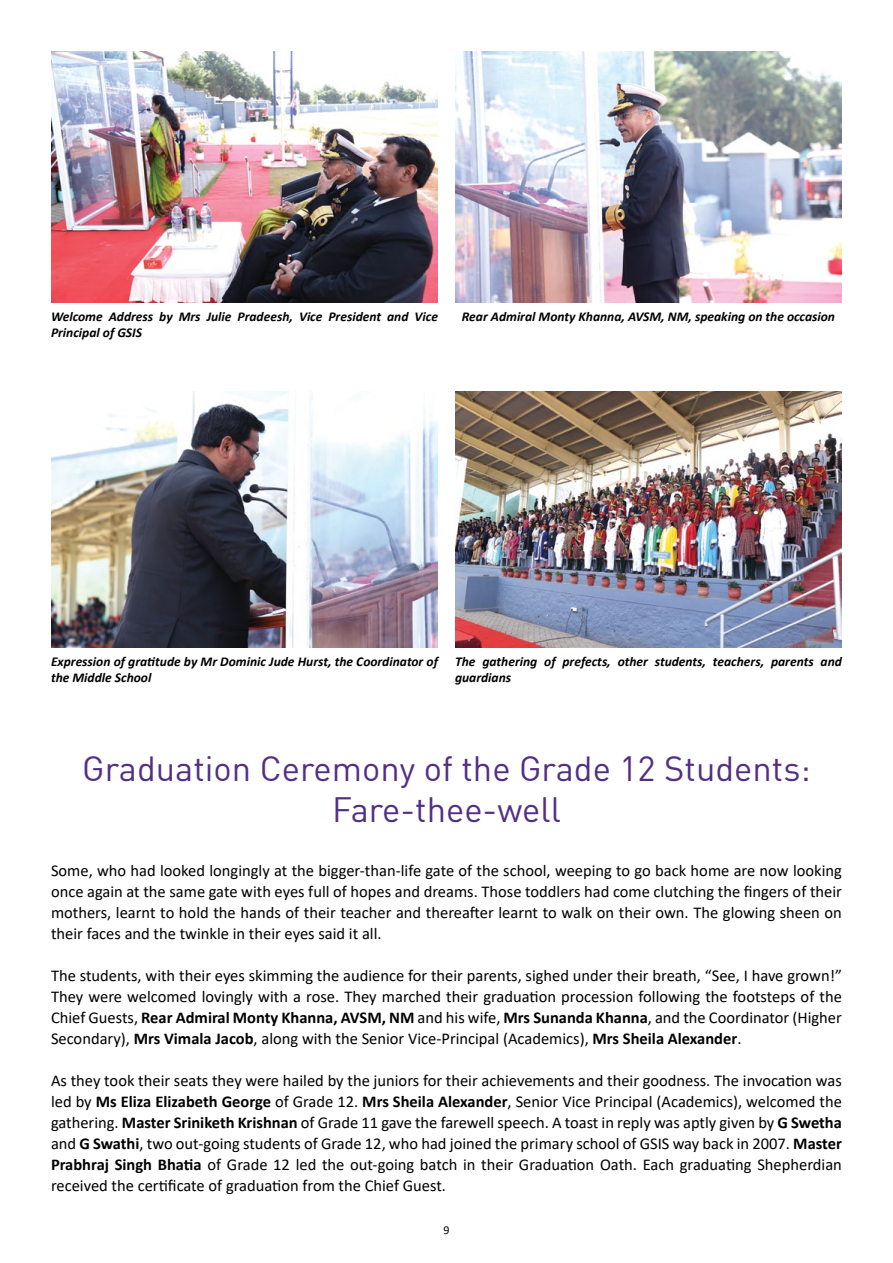
<style>
.page{position:relative;width:893px;height:1263px;background:#fff}
.page>*{position:absolute;margin:0;border:0;box-sizing:border-box;transform-origin:0 0}
.Main_Head{font:34.5px/41.4px "DIN";color:#522f85;text-align:center}
.Body_Text{font:16.5px/21px "Calibri";color:#000;text-align:justify}
.Photo_Head{font:italic 700 13.5px/16.2px "Calibri";color:#000}
.Body_Text-2{font:12px "Calibri";color:#000}
.s1{font-weight:700}
</style>
<div class="page">
<img style="left:51px;top:391px;width:387px;height:256px">
<img style="left:455px;top:391px;width:387px;height:256px">
<img style="left:51px;top:51px;width:387px;height:251px">
<img style="left:455px;top:51px;width:387px;height:251px">
<p class="Photo_Head" style="left:51px;top:308px;width:388px">Welcome Address by Mrs Julie Pradeesh, Vice President and Vice<br>Principal of GSIS</p>
<p class="Photo_Head" style="left:462px;top:308px;width:375px">Rear Admiral Monty Khanna, AVSM, NM, speaking on the occasion</p>
<p class="Photo_Head" style="left:51px;top:653px;width:388px">Expression of gratitude by Mr Dominic Jude Hurst, the Coordinator of the Middle School</p>
<p class="Photo_Head" style="left:455px;top:653px;width:388px">The gathering of prefects, other students, teachers, parents and guardians</p>
<p class="Main_Head" style="left:82px;top:747px;width:730px">Graduation Ceremony of the Grade 12 Students:<br>Fare-thee-well</p>
<p class="Body_Text" style="left:51px;top:859px;width:792px">Some, who had looked longingly at the bigger-than-life gate of the school, weeping to go back home are now looking once again at the same gate with eyes full of hopes and dreams. Those toddlers had come clutching the fingers of their mothers, learnt to hold the hands of their teacher and thereafter learnt to walk on their own. The glowing sheen on their faces and the twinkle in their eyes said it all.</p>
<p class="Body_Text" style="left:51px;top:964px;width:792px">The students, with their eyes skimming the audience for their parents, sighed under their breath, “See, I have grown!” They were welcomed lovingly with a rose. They marched their graduation procession following the footsteps of the Chief Guests, <span class="s1">Rear Admiral Monty Khanna, AVSM, NM</span> and his wife, <span class="s1">Mrs Sunanda Khanna</span>, and the Coordinator (Higher Secondary), <span class="s1">Mrs Vimala Jacob</span>, along with the Senior Vice-Principal (Academics), <span class="s1">Mrs Sheila Alexander</span>.</p>
<p class="Body_Text" style="left:51px;top:1069px;width:792px">As they took their seats they were hailed by the juniors for their achievements and their goodness. The invocation was led by <span class="s1">Ms Eliza Elizabeth George</span> of Grade 12. <span class="s1">Mrs Sheila Alexander</span>, Senior Vice Principal (Academics), welcomed the gathering. <span class="s1">Master Sriniketh Krishnan</span> of Grade 11 gave the farewell speech. A toast in reply was aptly given by <span class="s1">G Swetha </span>and <span class="s1">G Swathi</span>, two out-going students of Grade 12, who had joined the primary school of GSIS way back in 2007. <span class="s1">Master Prabhraj Singh Bhatia</span> of Grade 12 led the out-going batch in their Graduation Oath. Each graduating Shepherdian received the certificate of graduation from the Chief Guest.</p>
<p class="Body_Text-2" style="left:443px;top:1221px;width:8px">9</p>
</div>
